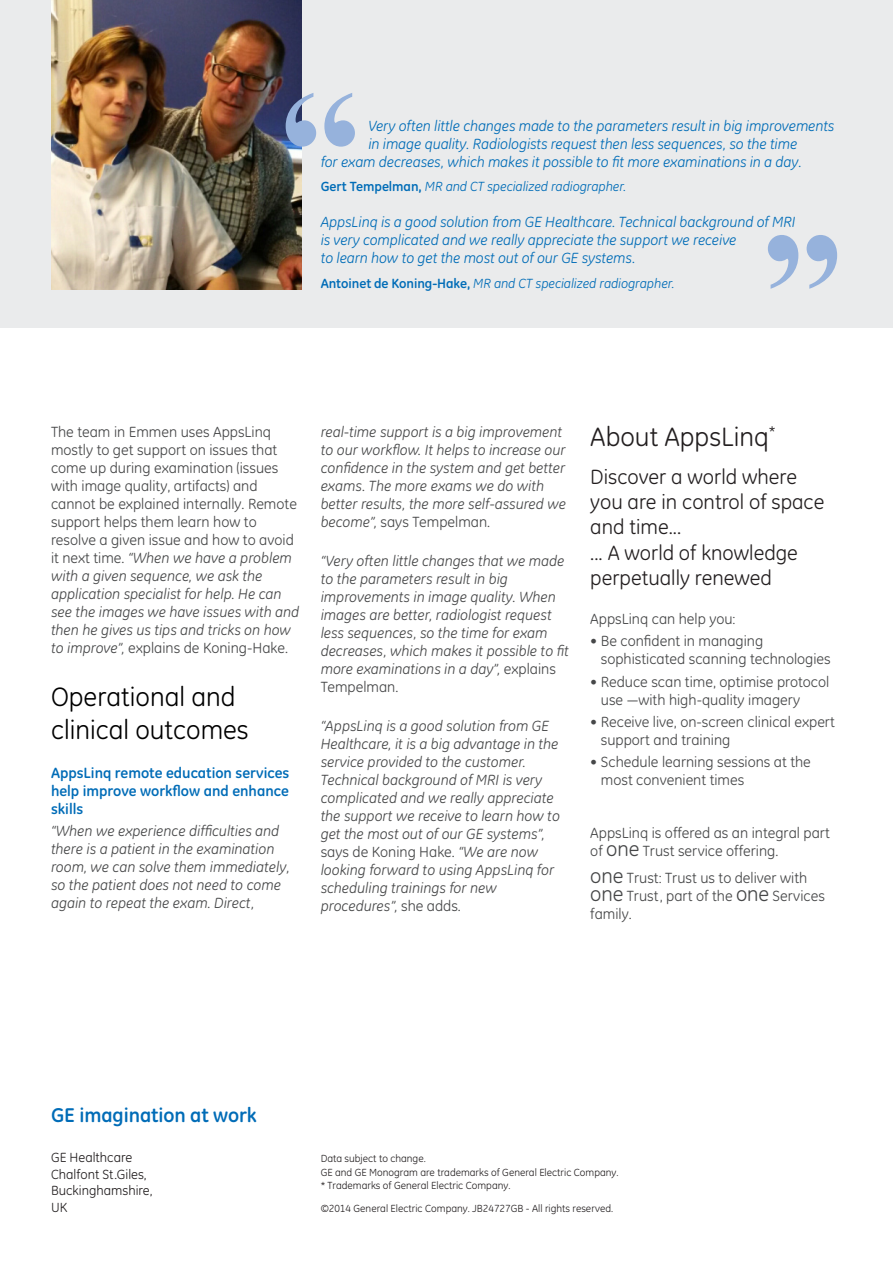
<style>
.page{position:relative;width:893px;height:1263px;background:#fff}
.page>*{position:absolute;margin:0;border:0;box-sizing:border-box;transform-origin:0 0}
.t1{font:700 165px "Times New Roman";color:#96b2dc}
.t2{font:27px/32.4px "GE Inspira";color:#000}
.t3{font:27px "GE Inspira";color:#231f20}
.t4{font:21px/25.2px "GE Inspira";color:#231f20}
.t5{font:21px "GE Inspira";letter-spacing:-.005em;color:#464748}
._13_5pt_15-quote_and{font:700 20.25px "GE Inspira";letter-spacing:-.005em;color:#006cb7}
.t6{font:15.75px "GE Inspira";color:#231f20}
.t7{font:italic 15px/18px "GE Inspira";color:#464748}
.t8{font:15px/18px "GE Inspira";color:#464748}
.t9{font:italic 15px/18px "GE Inspira";letter-spacing:-.005em;color:#006cb7}
.t10{font:700 15px/18px "GE Inspira";color:#006cb7;text-align:justify}
.t11{font:italic 13.5px "GE Inspira";letter-spacing:-.005em;color:#006cb7}
.Headquarter_Contact{font:13.5px "GE Inspira";color:#231f20}
.Legalize_and_Referen{font:10.5px/13.5px "GE Inspira";color:#231f20}
.s1{font-weight:700;font-style:normal}
.s2{font-style:italic}
.s3{font-style:normal}
</style>
<div class="page">
<div style="left:0;top:0;width:893px;height:327px;background:#eaebec"></div>
<img style="left:51px;top:0;width:251px;height:289px">
<p class="t1" style="left:279px;top:54px;width:84px">”</p>
<p class="t9" style="left:368px;top:116px;width:467px">Very often little changes made to the parameters result in big improvements</p>
<p class="t9" style="left:368px;top:134px;width:430px">in image quality. Radiologists request then less sequences, so the time</p>
<p class="t9" style="left:321px;top:152px;width:482px">for exam decreases, which makes it possible to fit more examinations in a day.</p>
<p class="t11" style="left:321px;top:179px;width:307px"><span class="s1">Gert Tempelman,</span> MR and CT specialized radiographer.</p>
<p class="t9" style="left:321px;top:213px;width:476px">AppsLinq is a good solution from GE Healthcare. Technical background of MRI is very complicated and we really appreciate the support we receive<br>to learn how to get the most out of our GE systems.</p>
<p class="t11" style="left:321px;top:275px;width:355px"><span class="s1">Antoinet de Koning-Hake,</span> MR and CT specialized radiographer.</p>
<p class="t1" style="left:761px;top:196px;width:84px">“</p>
<p class="t8" style="left:51px;top:423px;width:250px">The team in Emmen uses AppsLinq mostly to get support on issues that come up during examination (issues with image quality, artifacts) and cannot be explained internally. Remote support helps them learn how to resolve a given issue and how to avoid it next time <span class="s2">“</span>. <span class="s2">When we have a problem with a given sequence, we ask the application specialist for help. He can see the images we have issues with and then he gives us tips and tricks on how to improve ,”</span> explains de Koning-Hake.</p>
<p class="t2" style="left:51px;top:681px;width:199px">Operational and clinical outcomes</p>
<p class="t10" style="left:51px;top:764px;width:240px">AppsLinq remote education services help improve workflow and enhance skills</p>
<p class="t7" style="left:51px;top:822px;width:240px">“When we experience difficulties and there is a patient in the examination room, we can solve them immediately, so the patient does not need to come again to repeat the exam. Direct,</p>
<p class="t7" style="left:321px;top:422px;width:247px">real-time support is a big improvement to our workflow It. helps to increase our confidence in the system and get better exams. The more exams we do with better results, the more self-assured we become ,” <span class="s3">says Tempelman.</span></p>
<p class="t7" style="left:321px;top:552px;width:250px">“Very often little changes that we made to the parameters result in big improvements in image quality. When images are better, radiologist request less sequences, so the time for exam decreases, which makes it possible to fit more examinations in a day ,” <span class="s3">explains Tempelman.</span></p>
<p class="t7" style="left:321px;top:717px;width:241px">“AppsLinq is a good solution from GE Healthcare isit, a big advantage in the service provided to the customer.<br>Technical background of MRI is very complicated and we really appreciate the support we receive to learn how to get the most out of our GE systems ,“ <span class="s3">says de Koning Hake</span> “<span class="s3">.</span> We are now looking forward to using AppsLinq for scheduling trainings for new procedures ,” <span class="s3">she adds.</span></p>
<p class="t3" style="left:590px;top:421px;width:180px">About AppsLinq</p>
<p class="t4" style="left:590px;top:464px;width:236px">Discover a world where you are in control of space and time...</p>
<p class="t4" style="left:590px;top:540px;width:209px">A... world of knowledge perpetually renewed</p>
<p class="t8" style="left:590px;top:610px;width:147px">AppsLinq can help you:</p>
<p class="t8" style="left:601px;top:632px;width:231px;text-indent:-11px">• Be confident in managing sophisticated scanning technologies</p>
<p class="t8" style="left:601px;top:672px;width:230px;text-indent:-11px">• Reduce scan time, optimise protocol use —with high-quality imagery</p>
<p class="t8" style="left:601px;top:713px;width:236px;text-indent:-11px">• Receive live, on-screen clinical expert support and training</p>
<p class="t8" style="left:601px;top:753px;width:212px;text-indent:-11px">• Schedule learning sessions at the most convenient times</p>
<p class="t6" style="left:769px;top:422px;width:8px">*</p>
<p class="t8" style="left:590px;top:824px;width:241px;text-align:center">AppsLinq is offered as an integral part<br>Trust service offering.</p>
<p class="t8" style="left:590px;top:842px;width:14px">of</p>
<p class="t5" style="left:606px;top:837px;width:35px">one</p>
<p class="t8" style="left:627px;top:869px;width:182px">Trust: Trust us to deliver with</p>
<p class="t5" style="left:590px;top:863px;width:35px">one</p>
<p class="t8" style="left:627px;top:887px;width:107px">Trust, part of the</p>
<p class="t5" style="left:590px;top:881px;width:35px">one</p>
<p class="t8" style="left:590px;top:905px;width:43px">family.</p>
<p class="t5" style="left:736px;top:881px;width:35px">one</p>
<p class="t8" style="left:773px;top:887px;width:54px">Services</p>
<p class="_13_5pt_15-quote_and" style="left:51px;top:1102px;width:207px">GE imagination at work</p>
<p class="Headquarter_Contact" style="left:51px;top:1150px;width:83px">GE Healthcare</p>
<p class="Headquarter_Contact" style="left:51px;top:1166px;width:97px">Chalfont St.Giles,</p>
<p class="Headquarter_Contact" style="left:51px;top:1183px;width:103px">Buckinghamshire,</p>
<p class="Headquarter_Contact" style="left:51px;top:1199px;width:18px">UK</p>
<p class="Legalize_and_Referen" style="left:321px;top:1152px;width:107px">Data subject to change.</p>
<p class="Legalize_and_Referen" style="left:321px;top:1165px;width:299px">GE and GE Monogram are trademarks of General Electric Company. * Trademarks of General Electric Company.</p>
<p class="Legalize_and_Referen" style="left:321px;top:1201px;width:294px">©2014 General Electric Company. JB24727GB - All rights reserved.</p>
</div>
